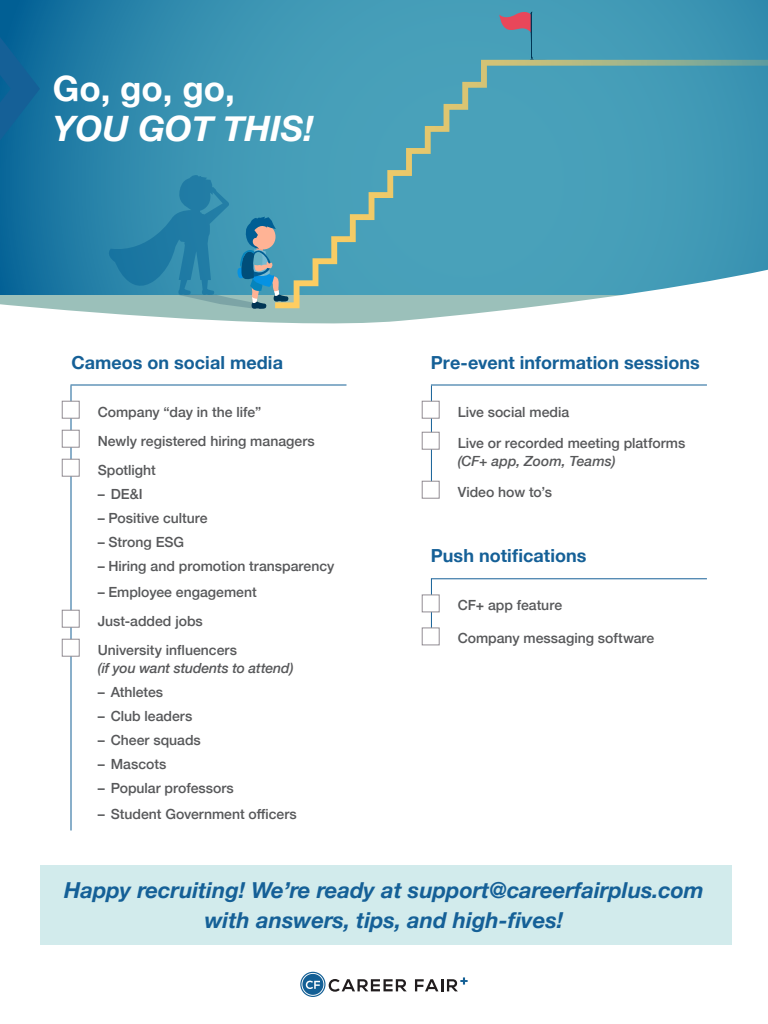
<style>
.page{position:relative;width:768px;height:1024px;background:#fff}
.page>*{position:absolute;margin:0;border:0;box-sizing:border-box;transform-origin:0 0}
.Bold_Header_White{font:italic 700 35px/40px "Helvetica Neue";color:#fff}
.Body_Text{font:italic 700 22px/30px "Helvetica Neue";color:#156097;text-align:center}
.t1{font:700 18px "Helvetica Neue";letter-spacing:.005em;color:#156097}
.Body_Text-2{font:500 14px/18px "Helvetica Neue";color:#57585a}
.Body_Text-3{font:italic 500 14px/18px "Helvetica Neue";letter-spacing:-.01em;color:#57585a}
.s1{font-style:normal}
.s2{font-style:italic}
</style>
<div class="page">
<svg style="left:0;top:0;width:768px;height:269px;background:#328cae"></svg>
<svg style="left:109px;top:175px;width:166px;height:94px;background:#368aab"></svg>
<hr style="left:532px;top:12px;width:1px;height:46px;background:#003554">
<svg style="left:499px;top:9px;width:34px;height:39px"></svg>
<svg style="left:528px;top:57px;width:19px;height:3px"></svg>
<svg style="left:275px;top:60px;width:493px;height:209px;background:#4a9fb5"></svg>
<svg style="left:0;top:269px;width:768px;height:55px"></svg>
<svg style="left:0;top:37px;width:40px;height:104px;background:#106599"></svg>
<hr style="left:431px;top:386px;width:1px;height:106px;background:#156097">
<hr style="left:70px;top:386px;width:2px;height:444px;background:#156097">
<div style="left:62px;top:401px;width:18px;height:18px;background:#fff;border:1px solid #928d93"></div>
<div style="left:62px;top:430px;width:18px;height:18px;background:#fff;border:1px solid #928d93"></div>
<div style="left:62px;top:459px;width:18px;height:18px;background:#fff;border:1px solid #928d93"></div>
<div style="left:62px;top:610px;width:18px;height:18px;background:#fff;border:1px solid #928d93"></div>
<div style="left:62px;top:639px;width:18px;height:18px;background:#fff;border:1px solid #928d93"></div>
<div style="left:422px;top:401px;width:18px;height:18px;background:#fff;border:1px solid #928d93"></div>
<div style="left:422px;top:432px;width:18px;height:18px;background:#fff;border:1px solid #928d93"></div>
<div style="left:422px;top:481px;width:18px;height:18px;background:#fff;border:1px solid #928d93"></div>
<div style="left:40px;top:865px;width:692px;height:80px;background:#d2ebec"></div>
<svg style="left:300px;top:972px;width:107px;height:25px"></svg>
<svg style="left:415px;top:977px;width:53px;height:14px"></svg>
<hr style="left:70px;top:384px;width:276px;height:2px;background:#156097">
<hr style="left:431px;top:384px;width:276px;height:2px;background:#156097">
<hr style="left:431px;top:578px;width:276px;height:1px;background:#156097">
<hr style="left:431px;top:579px;width:1px;height:61px;background:#156097">
<div style="left:422px;top:594px;width:18px;height:18px;background:#fff;border:1px solid #928d93"></div>
<div style="left:422px;top:627px;width:18px;height:18px;background:#fff;border:1px solid #928d93"></div>
<p class="Bold_Header_White" style="left:53px;top:70px;width:263px"><span class="s1">Go, go, go,<br></span>YOU GOT THIS!</p>
<p class="t1" style="left:72px;top:348px;width:213px">Cameos on social media</p>
<p class="Body_Text-2" style="left:98px;top:402px;width:165px">Company “day in the life”</p>
<p class="Body_Text-2" style="left:98px;top:431px;width:219px">Newly registered hiring managers</p>
<p class="Body_Text-2" style="left:98px;top:460px;width:60px">Spotlight</p>
<p class="Body_Text-2" style="left:98px;top:484px;width:46px">– DE&amp;I</p>
<p class="Body_Text-2" style="left:98px;top:508px;width:111px">– Positive culture</p>
<p class="Body_Text-2" style="left:98px;top:532px;width:88px">– Strong ESG</p>
<p class="Body_Text-2" style="left:98px;top:556px;width:238px">– Hiring and promotion transparency</p>
<p class="Body_Text-2" style="left:98px;top:582px;width:161px">– Employee engagement</p>
<p class="Body_Text-2" style="left:98px;top:611px;width:107px">Just-added jobs</p>
<p class="Body_Text-3" style="left:98px;top:640px;width:197px"><span class="s1">University influencers<br></span>(if you want students to attend)</p>
<p class="Body_Text-2" style="left:98px;top:682px;width:67px">– Athletes</p>
<p class="Body_Text-2" style="left:98px;top:706px;width:96px">– Club leaders</p>
<p class="Body_Text-2" style="left:98px;top:730px;width:105px">– Cheer squads</p>
<p class="Body_Text-2" style="left:98px;top:754px;width:70px">– Mascots</p>
<p class="Body_Text-2" style="left:98px;top:778px;width:138px">– Popular professors</p>
<p class="Body_Text-2" style="left:98px;top:804px;width:201px">– Student Government officers</p>
<p class="t1" style="left:431px;top:348px;width:270px">Pre-event information sessions</p>
<p class="Body_Text-2" style="left:458px;top:402px;width:113px">Live social media</p>
<p class="Body_Text-2" style="left:458px;top:433px;width:229px">Live or recorded meeting platforms <span class="s2">(CF+ app, Zoom, Teams)</span></p>
<p class="Body_Text-2" style="left:458px;top:482px;width:96px">Video how to’s</p>
<p class="t1" style="left:431px;top:542px;width:157px">Push notifications</p>
<p class="Body_Text-2" style="left:458px;top:595px;width:106px">CF+ app feature</p>
<p class="Body_Text-2" style="left:458px;top:628px;width:198px">Company messaging software</p>
<p class="Body_Text" style="left:64px;top:876px;width:641px">Happy recruiting! We’re ready at support@careerfairplus.com with answers, tips, and high-fives!</p>
</div>
